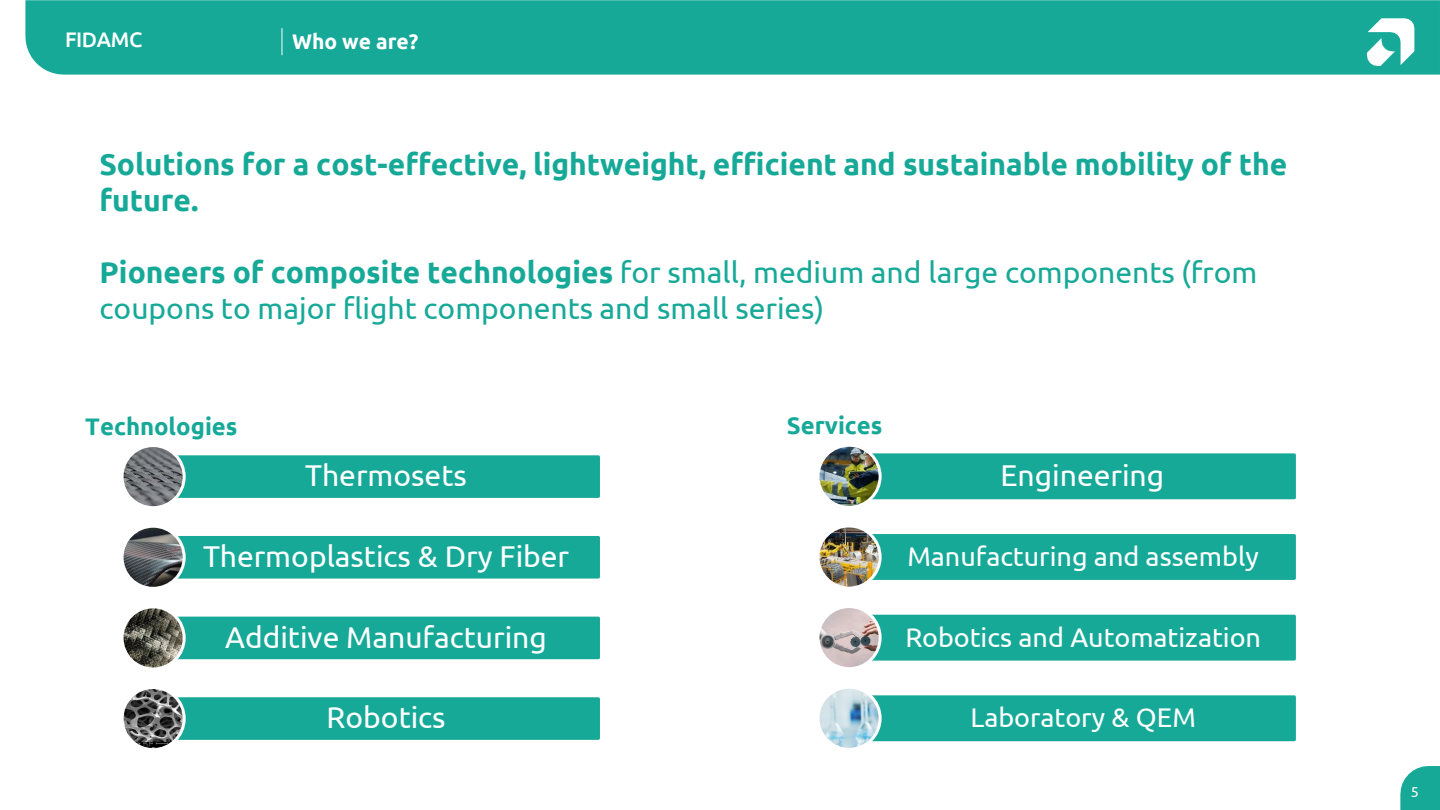
<style>
.page{position:relative;width:1440px;height:810px;background:#fff}
.page>*{position:absolute;margin:0;border:0;box-sizing:border-box;transform-origin:0 0}
.t1{font:30px/36px "Ubuntu";color:#17a998}
.t2{font:700 30px/36px "Ubuntu";color:#17a998}
.t3{font:30px "Ubuntu";color:#fff}
.t4{font:27px "Ubuntu";color:#fff}
.t5{font:700 24px "Ubuntu";color:#17a998}
.t6{font:700 21px "Ubuntu";color:#fff}
.t7{font:500 21px "Ubuntu";letter-spacing:-.02em;color:#fff}
.t8{font:14.25px "Ubuntu";color:#fff}
.s1{font-weight:700}
</style>
<div class="page">
<svg style="left:1400px;top:766px;width:40px;height:44px;background:#30b2a3"></svg>
<div style="left:25px;top:0;width:1415px;height:75px;background:#17a998"></div>
<svg style="left:1368px;top:18px;width:46px;height:47px"></svg>
<img style="left:1368px;top:39px;width:26px;height:26px">
<svg style="left:282px;top:28px;width:1px;height:27px"></svg>
<div style="left:871px;top:453px;width:425px;height:47px;background:#17a998"></div>
<img style="left:818px;top:445px;width:62px;height:62px;border-radius:31px">
<div style="left:817px;top:444px;width:65px;height:65px;border:3px solid #fff;border-radius:50%"></div>
<div style="left:872px;top:534px;width:424px;height:46px;background:#17a998"></div>
<img style="left:818px;top:526px;width:62px;height:62px;border-radius:31px">
<div style="left:817px;top:524px;width:65px;height:66px;border:3px solid #fff;border-radius:50%"></div>
<div style="left:871px;top:614px;width:425px;height:47px;background:#17a998"></div>
<img style="left:818px;top:607px;width:62px;height:62px;border-radius:31px">
<div style="left:817px;top:605px;width:65px;height:65px;border:3px solid #fff;border-radius:50%"></div>
<div style="left:871px;top:695px;width:425px;height:47px;background:#17a998"></div>
<img style="left:818px;top:687px;width:62px;height:62px;border-radius:31px">
<div style="left:817px;top:686px;width:65px;height:65px;border:3px solid #fff;border-radius:50%"></div>
<div style="left:177px;top:455px;width:423px;height:43px;background:#17a998"></div>
<img style="left:122px;top:446px;width:62px;height:62px;border-radius:31px">
<div style="left:121px;top:444px;width:65px;height:65px;border:3px solid #fff;border-radius:50%"></div>
<div style="left:177px;top:536px;width:423px;height:43px;background:#17a998"></div>
<img style="left:122px;top:526px;width:62px;height:62px;border-radius:31px">
<div style="left:121px;top:525px;width:65px;height:65px;border:3px solid #fff;border-radius:50%"></div>
<div style="left:177px;top:616px;width:423px;height:44px;background:#17a998"></div>
<img style="left:122px;top:607px;width:62px;height:62px;border-radius:31px">
<div style="left:121px;top:605px;width:65px;height:65px;border:3px solid #fff;border-radius:50%"></div>
<div style="left:177px;top:697px;width:423px;height:43px;background:#17a998"></div>
<img style="left:122px;top:688px;width:62px;height:62px;border-radius:31px">
<div style="left:121px;top:686px;width:65px;height:65px;border:3px solid #fff;border-radius:50%"></div>
<p class="t7" style="left:65px;top:26px;width:79px">FIDAMC</p>
<p class="t6" style="left:292px;top:29px;width:128px">Who we are?</p>
<p class="t2" style="left:100px;top:145px;width:1189px">Solutions for a cost-effective, lightweight, efficient and sustainable mobility of the future.</p>
<p class="t1" style="left:99px;top:253px;width:1160px"><span class="s1">Pioneers of composite technologies</span> for small, medium and large components (from coupons to major flight components and small series)</p>
<p class="t5" style="left:85px;top:412px;width:154px">Technologies</p>
<p class="t5" style="left:787px;top:411px;width:97px">Services</p>
<p class="t3" style="left:305px;top:458px;width:163px">Thermosets</p>
<p class="t3" style="left:1000px;top:457px;width:165px">Engineering</p>
<p class="t3" style="left:203px;top:538px;width:368px">Thermoplastics &amp; Dry Fiber</p>
<p class="t4" style="left:907px;top:540px;width:353px">Manufacturing and assembly</p>
<p class="t3" style="left:225px;top:619px;width:323px">Additive Manufacturing</p>
<p class="t4" style="left:905px;top:621px;width:357px">Robotics and Automatization</p>
<p class="t3" style="left:326px;top:700px;width:121px">Robotics</p>
<p class="t4" style="left:970px;top:701px;width:227px">Laboratory &amp; QEM</p>
<p class="t8" style="left:1411px;top:783px;width:10px">5</p>
</div>
